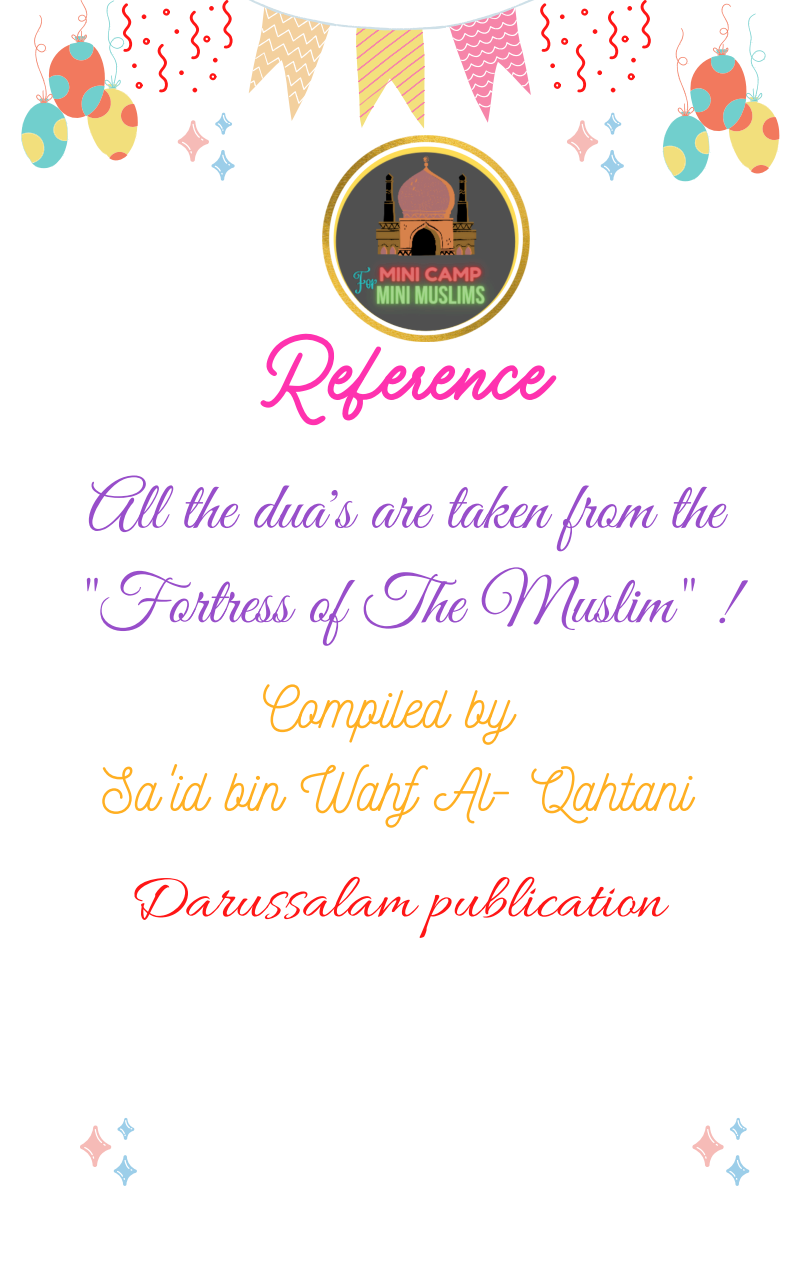
<style>
.page{position:relative;width:794px;height:1266px;background:#fff}
.page>*{position:absolute;margin:0;border:0;box-sizing:border-box;transform-origin:0 0}
.t1{font:94.65px "Vintage Rotter";color:#ff32af}
.t2{font:67.65px/94.4px "Great Vibes";color:#984eca}
.t3{font:64.57px "Allura";color:#ff1616}
.t4{font:59.25px "Nickainley";color:#ffaf22}
</style>
<div class="page">
<svg style="left:21px;top:0;width:129px;height:168px"></svg>
<svg style="left:662px;top:4px;width:116px;height:177px"></svg>
<svg style="left:692px;top:1118px;width:57px;height:68px"></svg>
<svg style="left:157px;top:0;width:493px;height:181px"></svg>
<svg style="left:80px;top:1118px;width:57px;height:68px"></svg>
<img style="left:323px;top:135px;width:206px;height:207px">
<p class="t1" style="left:259px;top:314px;width:292px">Reference</p>
<p class="t2" style="left:75px;top:465px;width:661px">All the dua's are taken from the "Fortress of The Muslim" !</p>
<p class="t4" style="left:263px;top:669px;width:251px">Compiled by</p>
<p class="t4" style="left:102px;top:752px;width:590px">Sa'id bin WahfAl- Qahtani</p>
<p class="t3" style="left:129px;top:863px;width:536px">Darussalam publication</p>
</div>
